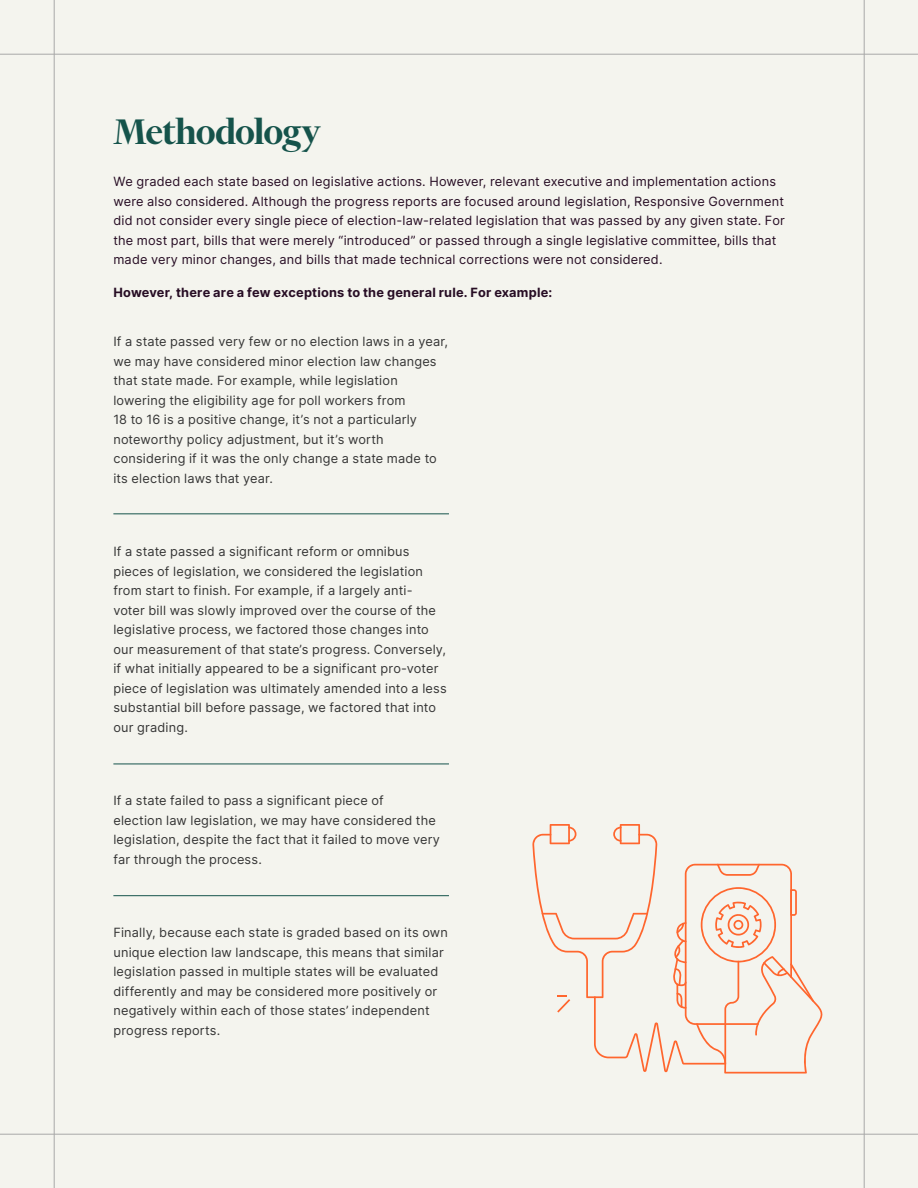
<style>
.page{position:relative;width:918px;height:1188px;background:#f4f4ee}
.page>*{position:absolute;margin:0;border:0;box-sizing:border-box;transform-origin:0 0}
.Body{font:600 40.5px "Financier Display";letter-spacing:-.015em;color:#15534b}
.Body-2{font:12.75px/19.5px "Inter";letter-spacing:.015em;color:#353535}
.Body-3{font:12.75px/19.5px "Inter";letter-spacing:.015em;color:#270d24}
.Body-4{font:700 12.75px "Inter";letter-spacing:.015em;color:#270d24}
</style>
<div class="page">
<hr style="left:54px;top:0;width:1px;height:1188px;background:#a8a8a8">
<hr style="left:864px;top:0;width:1px;height:1188px;background:#a8a8a8">
<hr style="left:0;top:54px;width:918px;height:1px;background:#a8a8a8">
<hr style="left:0;top:1134px;width:918px;height:1px;background:#a8a8a8">
<hr style="left:113px;top:513px;width:336px;height:1px;background:#15534b">
<hr style="left:113px;top:764px;width:336px;height:1px;background:#15534b">
<hr style="left:113px;top:895px;width:336px;height:1px;background:#15534b">
<svg style="left:532px;top:824px;width:291px;height:250px"></svg>
<p class="Body" style="left:113px;top:105px;width:209px">Methodology</p>
<p class="Body-3" style="left:113px;top:172px;width:673px">We graded each state based on legislative actions. However, relevant executive and implementation actions were also considered. Although the progress reports are focused around legislation, Responsive Government did not consider every single piece of election-law-related legislation that was passed by any given state. For the most part, bills that were merely “introduced” or passed through a single legislative committee, bills that made very minor changes, and bills that made technical corrections were not considered.</p>
<p class="Body-4" style="left:113px;top:283px;width:440px">However, there are a few exceptions to the general rule. For example:</p>
<p class="Body-2" style="left:113px;top:331px;width:336px">If a state passed very few or no election laws in a year, we may have considered minor election law changes that state made. For example, while legislation lowering the eligibility age for poll workers from<br>18 to 16 is a positive change, it’s not a particularly noteworthy policy adjustment, but it’s worth considering if it was the only change a state made to its election laws that year.</p>
<p class="Body-2" style="left:113px;top:541px;width:335px">If a state passed a significant reform or omnibus pieces of legislation, we considered the legislation from start to finish. For example, if a largely anti&shy;voter bill was slowly improved over the course of the legislative process, we factored those changes into our measurement of that state’s progress. Conversely, if what initially appeared to be a significant pro-voter piece of legislation was ultimately amended into a less substantial bill before passage, we factored that into our grading.</p>
<p class="Body-2" style="left:113px;top:790px;width:328px">If a state failed to pass a significant piece of<br>election law legislation, we may have considered the legislation, despite the fact that it failed to move very far through the process.</p>
<p class="Body-2" style="left:113px;top:922px;width:336px">Finally, because each state is graded based on its own unique election law landscape, this means that similar legislation passed in multiple states will be evaluated differently and may be considered more positively or negatively within each of those states’ independent progress reports.</p>
</div>
